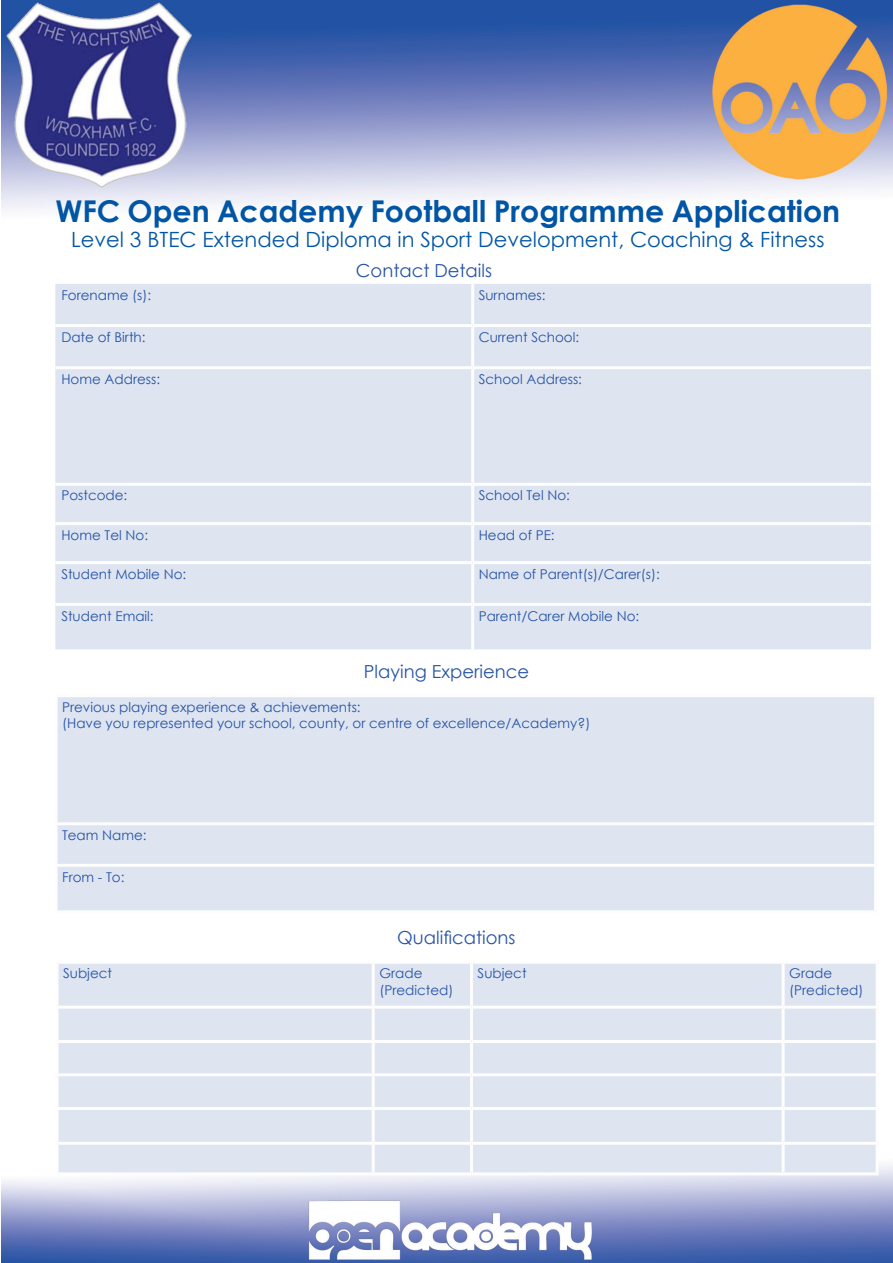
<style>
.page{position:relative;width:893px;height:1263px;background:#fff}
.page>*{position:absolute;margin:0;border:0;box-sizing:border-box;transform-origin:0 0}
.t1{font:700 30px "Century Gothic";color:#0055a5}
.t2{font:21px "Century Gothic";color:#0055a5}
.t3{font:18px "Century Gothic";color:#2653a5}
.t4{font:13.5px "Century Gothic";color:#2653a5}
</style>
<div class="page">
<img style="left:1px;top:1px;width:892px;height:1262px">
<div style="left:55px;top:284px;width:816px;height:365px;background:#dee5f1"></div>
<hr style="left:471px;top:284px;width:3px;height:40px;background:#fdfdfd">
<hr style="left:55px;top:324px;width:418px;height:3px;background:#fdfdfd">
<hr style="left:473px;top:324px;width:398px;height:3px;background:#fdfdfd">
<hr style="left:471px;top:327px;width:3px;height:39px;background:#fdfdfd">
<hr style="left:55px;top:366px;width:418px;height:3px;background:#fdfdfd">
<hr style="left:473px;top:366px;width:398px;height:3px;background:#fdfdfd">
<hr style="left:471px;top:369px;width:3px;height:114px;background:#fdfdfd">
<hr style="left:55px;top:483px;width:418px;height:3px;background:#fdfdfd">
<hr style="left:473px;top:483px;width:398px;height:3px;background:#fdfdfd">
<hr style="left:471px;top:486px;width:3px;height:36px;background:#fdfdfd">
<hr style="left:55px;top:522px;width:418px;height:3px;background:#fdfdfd">
<hr style="left:473px;top:522px;width:398px;height:3px;background:#fdfdfd">
<hr style="left:471px;top:525px;width:3px;height:36px;background:#fdfdfd">
<hr style="left:55px;top:561px;width:418px;height:3px;background:#fdfdfd">
<hr style="left:473px;top:561px;width:398px;height:3px;background:#fdfdfd">
<hr style="left:471px;top:564px;width:3px;height:39px;background:#fdfdfd">
<hr style="left:55px;top:603px;width:418px;height:3px;background:#fdfdfd">
<hr style="left:473px;top:603px;width:398px;height:3px;background:#fdfdfd">
<hr style="left:471px;top:606px;width:3px;height:43px;background:#fdfdfd">
<div style="left:58px;top:697px;width:816px;height:213px;background:#dee5f1"></div>
<hr style="left:55px;top:694px;width:822px;height:3px;background:#fdfdfd">
<hr style="left:55px;top:697px;width:3px;height:125px;background:#fdfdfd">
<hr style="left:874px;top:697px;width:3px;height:125px;background:#fdfdfd">
<hr style="left:55px;top:822px;width:822px;height:3px;background:#fdfdfd">
<hr style="left:55px;top:825px;width:3px;height:39px;background:#fdfdfd">
<hr style="left:874px;top:825px;width:3px;height:39px;background:#fdfdfd">
<hr style="left:55px;top:864px;width:822px;height:3px;background:#fdfdfd">
<hr style="left:55px;top:867px;width:3px;height:43px;background:#fdfdfd">
<hr style="left:874px;top:867px;width:3px;height:43px;background:#fdfdfd">
<hr style="left:55px;top:910px;width:822px;height:3px;background:#fdfdfd">
<div style="left:59px;top:964px;width:817px;height:208px;background:#dee5f1"></div>
<hr style="left:56px;top:961px;width:317px;height:3px;background:#fdfdfd">
<hr style="left:56px;top:964px;width:3px;height:42px;background:#fdfdfd">
<hr style="left:373px;top:961px;width:98px;height:3px;background:#fdfdfd">
<hr style="left:372px;top:964px;width:3px;height:42px;background:#fdfdfd">
<hr style="left:471px;top:961px;width:312px;height:3px;background:#fdfdfd">
<hr style="left:470px;top:964px;width:3px;height:42px;background:#fdfdfd">
<hr style="left:783px;top:961px;width:96px;height:3px;background:#fdfdfd">
<hr style="left:782px;top:964px;width:3px;height:42px;background:#fdfdfd">
<hr style="left:876px;top:964px;width:3px;height:42px;background:#fdfdfd">
<hr style="left:56px;top:1006px;width:317px;height:3px;background:#fdfdfd">
<hr style="left:56px;top:1009px;width:3px;height:31px;background:#fdfdfd">
<hr style="left:373px;top:1006px;width:98px;height:3px;background:#fdfdfd">
<hr style="left:372px;top:1009px;width:3px;height:31px;background:#fdfdfd">
<hr style="left:471px;top:1006px;width:312px;height:3px;background:#fdfdfd">
<hr style="left:470px;top:1009px;width:3px;height:31px;background:#fdfdfd">
<hr style="left:783px;top:1006px;width:96px;height:3px;background:#fdfdfd">
<hr style="left:782px;top:1009px;width:3px;height:31px;background:#fdfdfd">
<hr style="left:876px;top:1009px;width:3px;height:31px;background:#fdfdfd">
<hr style="left:56px;top:1040px;width:317px;height:3px;background:#fdfdfd">
<hr style="left:56px;top:1043px;width:3px;height:30px;background:#fdfdfd">
<hr style="left:373px;top:1040px;width:98px;height:3px;background:#fdfdfd">
<hr style="left:372px;top:1043px;width:3px;height:30px;background:#fdfdfd">
<hr style="left:471px;top:1040px;width:312px;height:3px;background:#fdfdfd">
<hr style="left:470px;top:1043px;width:3px;height:30px;background:#fdfdfd">
<hr style="left:783px;top:1040px;width:96px;height:3px;background:#fdfdfd">
<hr style="left:782px;top:1043px;width:3px;height:30px;background:#fdfdfd">
<hr style="left:876px;top:1043px;width:3px;height:30px;background:#fdfdfd">
<hr style="left:56px;top:1073px;width:317px;height:3px;background:#fdfdfd">
<hr style="left:56px;top:1076px;width:3px;height:31px;background:#fdfdfd">
<hr style="left:373px;top:1073px;width:98px;height:3px;background:#fdfdfd">
<hr style="left:372px;top:1076px;width:3px;height:31px;background:#fdfdfd">
<hr style="left:471px;top:1073px;width:312px;height:3px;background:#fdfdfd">
<hr style="left:470px;top:1076px;width:3px;height:31px;background:#fdfdfd">
<hr style="left:783px;top:1073px;width:96px;height:3px;background:#fdfdfd">
<hr style="left:782px;top:1076px;width:3px;height:31px;background:#fdfdfd">
<hr style="left:876px;top:1076px;width:3px;height:31px;background:#fdfdfd">
<hr style="left:56px;top:1107px;width:317px;height:3px;background:#fdfdfd">
<hr style="left:56px;top:1110px;width:3px;height:32px;background:#fdfdfd">
<hr style="left:373px;top:1107px;width:98px;height:3px;background:#fdfdfd">
<hr style="left:372px;top:1110px;width:3px;height:32px;background:#fdfdfd">
<hr style="left:471px;top:1107px;width:312px;height:3px;background:#fdfdfd">
<hr style="left:470px;top:1110px;width:3px;height:32px;background:#fdfdfd">
<hr style="left:783px;top:1107px;width:96px;height:3px;background:#fdfdfd">
<hr style="left:782px;top:1110px;width:3px;height:32px;background:#fdfdfd">
<hr style="left:876px;top:1110px;width:3px;height:32px;background:#fdfdfd">
<hr style="left:56px;top:1142px;width:317px;height:3px;background:#fdfdfd">
<hr style="left:56px;top:1145px;width:3px;height:27px;background:#fdfdfd">
<hr style="left:373px;top:1142px;width:98px;height:3px;background:#fdfdfd">
<hr style="left:372px;top:1145px;width:3px;height:27px;background:#fdfdfd">
<hr style="left:471px;top:1142px;width:312px;height:3px;background:#fdfdfd">
<hr style="left:470px;top:1145px;width:3px;height:27px;background:#fdfdfd">
<hr style="left:783px;top:1142px;width:96px;height:3px;background:#fdfdfd">
<hr style="left:782px;top:1145px;width:3px;height:27px;background:#fdfdfd">
<hr style="left:876px;top:1145px;width:3px;height:27px;background:#fdfdfd">
<hr style="left:56px;top:1172px;width:317px;height:3px;background:#fdfdfd">
<hr style="left:373px;top:1172px;width:98px;height:3px;background:#fdfdfd">
<hr style="left:471px;top:1172px;width:312px;height:3px;background:#fdfdfd">
<hr style="left:783px;top:1172px;width:96px;height:3px;background:#fdfdfd">
<p class="t1" style="left:55px;top:188px;width:786px">WFC Open Academy Football Programme Application</p>
<p class="t2" style="left:71px;top:225px;width:755px">Level 3 BTEC Extended Diploma in Sport Development, Coaching &amp; Fitness</p>
<p class="t4" style="left:61px;top:286px;width:91px">Forename (s):</p>
<p class="t4" style="left:479px;top:286px;width:68px">Surnames:</p>
<p class="t4" style="left:61px;top:327px;width:86px">Date of Birth:</p>
<p class="t4" style="left:479px;top:327px;width:102px">Current School:</p>
<p class="t4" style="left:61px;top:369px;width:100px">Home Address:</p>
<p class="t4" style="left:479px;top:369px;width:105px">School Address:</p>
<p class="t3" style="left:356px;top:257px;width:138px">Contact Details</p>
<p class="t4" style="left:61px;top:486px;width:67px">Postcode:</p>
<p class="t4" style="left:479px;top:486px;width:93px">School Tel No:</p>
<p class="t4" style="left:61px;top:525px;width:88px">Home Tel No:</p>
<p class="t4" style="left:479px;top:525px;width:77px">Head of PE:</p>
<p class="t4" style="left:61px;top:564px;width:127px">Student Mobile No:</p>
<p class="t4" style="left:479px;top:564px;width:183px">Name of Parent(s)/Carer(s):</p>
<p class="t4" style="left:61px;top:606px;width:94px">Student Email:</p>
<p class="t4" style="left:479px;top:606px;width:162px">Parent/Carer Mobile No:</p>
<p class="t3" style="left:364px;top:659px;width:167px">Playing Experience</p>
<p class="t4" style="left:62px;top:698px;width:300px">Previous playing experience &amp; achievements:</p>
<p class="t4" style="left:62px;top:714px;width:530px">(Have you represented your school, county, or centre of excellence/Academy?)</p>
<p class="t4" style="left:62px;top:826px;width:86px">Team Name:</p>
<p class="t4" style="left:62px;top:867px;width:64px">From - To:</p>
<p class="t3" style="left:397px;top:925px;width:120px">Qualifications</p>
<p class="t4" style="left:63px;top:964px;width:50px">Subject</p>
<p class="t4" style="left:379px;top:964px;width:45px">Grade</p>
<p class="t4" style="left:379px;top:980px;width:76px">(Predicted)</p>
<p class="t4" style="left:478px;top:964px;width:50px">Subject</p>
<p class="t4" style="left:789px;top:964px;width:45px">Grade</p>
<p class="t4" style="left:789px;top:980px;width:76px">(Predicted)</p>
</div>
